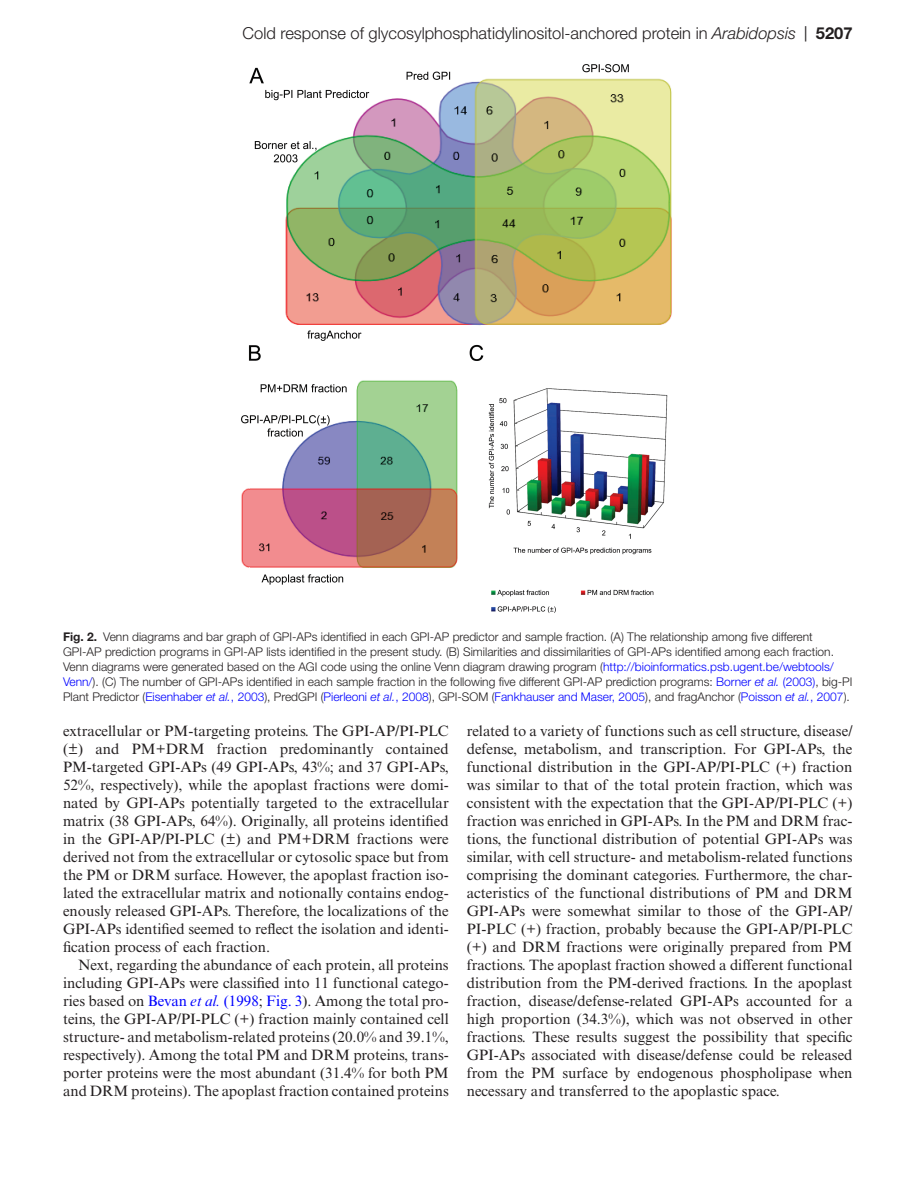
<style>
.page{position:relative;width:919px;height:1187px;background:#fff}
.page>*{position:absolute;margin:0;border:0;box-sizing:border-box;transform-origin:0 0}
.t1{font:300 16.5px "Helvetica Neue LT Std";color:#231f20}
.t2{font:15px/18px "Times New Roman MT Std";color:#231f20;text-align:justify}
.t3{font:300 12px/15px "Helvetica Neue LT Std";color:#231f20}
.s1{font-style:italic}
.s2{font-family:"Times New Roman MT Std";font-weight:400}
.s3{font-weight:700}
.s4{color:#00f}
.s5{font-style:italic;color:#00f}
</style>
<div class="page">
<img style="left:241px;top:64px;width:431px;height:549px">
<p class="t1" style="left:242px;top:23px;width:611px">Cold response of glycosylphosphatidylinositol-anchored protein in <span class="s1">Arabidopsis</span> <span class="s2">|</span> <span class="s3">5207</span></p>
<p class="t3" style="left:63px;top:629px;width:791px"><span class="s3">Fig. 2.</span> Venn diagrams and bar graph of GPI-APs identified in each GPI-AP predictor and sample fraction. (A) The relationship among five different GPI-AP prediction programs in GPI-AP lists identified in the present study. (B) Similarities and dissimilarities of GPI-APs identified among each fraction.<br>Venn diagrams were generated based on the AGI code using the online Venn diagram drawing program (<span class="s4">http://bioinformatics.psb.ugent.be/webtools/ Venn/</span>). (C) The number of GPI-APs identified in each sample fraction in the following five different GPI-AP prediction programs: <span class="s4">Borner</span> <span class="s5">et al.</span> <span class="s4">(2003)</span>, big-PI Plant Predictor (<span class="s4">Eisenhaber</span> <span class="s5">et al.</span><span class="s4">, 2003</span>), PredGPI (<span class="s4">Pierleoni</span> <span class="s5">et al.</span><span class="s4">, 2008</span>), GPI-SOM (<span class="s4">Fankhauser and Maser, 2005</span>), and fragAnchor (<span class="s4">Poisson</span> <span class="s5">et al.</span><span class="s4">, 2007</span>).</p>
<p class="t2" style="left:63px;top:721px;width:387px">extracellular or PM-targeting proteins. The GPI-AP/PI-PLC (±) and PM+DRM fraction predominantly contained PM-targeted GPI-APs (49 GPI-APs, 43%; and 37 GPI-APs, 52%, respectively), while the apoplast fractions were domi&shy;nated by GPI-APs potentially targeted to the extracellular matrix (38 GPI-APs, 64%). Originally, all proteins identified in the GPI-AP/PI-PLC (±) and PM+DRM fractions were derived not from the extracellular or cytosolic space but from the PM or DRM surface. However, the apoplast fraction iso&shy;lated the extracellular matrix and notionally contains endog&shy;enously released GPI-APs. Therefore, the localizations of the GPI-APs identified seemed to reflect the isolation and identi&shy;fication process of each fraction.</p>
<p class="t2" style="left:63px;top:955px;width:387px;text-indent:15px">Next, regarding the abundance of each protein, all proteins including GPI-APs were classified into 11 functional catego&shy;ries based on <span class="s4">Bevan</span> <span class="s5">et al.</span> <span class="s4">(1998</span>; <span class="s4">Fig. 3</span>). Among the total pro&shy;teins, the GPI-AP/PI-PLC (+) fraction mainly contained cell structure- and metabolism-related proteins (20.0% and 39.1%, respectively). Among the total PM and DRM proteins, trans&shy;porter proteins were the most abundant (31.4% for both PM and DRM proteins). The apoplast fraction contained proteins</p>
<p class="t2" style="left:466px;top:721px;width:387px">related to a variety of functions such as cell structure, disease/ defense, metabolism, and transcription. For GPI-APs, the functional distribution in the GPI-AP/PI-PLC (+) fraction was similar to that of the total protein fraction, which was consistent with the expectation that the GPI-AP/PI-PLC (+) fraction was enriched in GPI-APs. In the PM and DRM frac&shy;tions, the functional distribution of potential GPI-APs was similar, with cell structure- and metabolism-related functions comprising the dominant categories. Furthermore, the char&shy;acteristics of the functional distributions of PM and DRM GPI-APs were somewhat similar to those of the GPI-AP/ PI-PLC (+) fraction, probably because the GPI-AP/PI-PLC (+) and DRM fractions were originally prepared from PM fractions. The apoplast fraction showed a different functional distribution from the PM-derived fractions. In the apoplast fraction, disease/defense-related GPI-APs accounted for a high proportion (34.3%), which was not observed in other fractions. These results suggest the possibility that specific GPI-APs associated with disease/defense could be released from the PM surface by endogenous phospholipase when necessary and transferred to the apoplastic space.</p>
</div>
